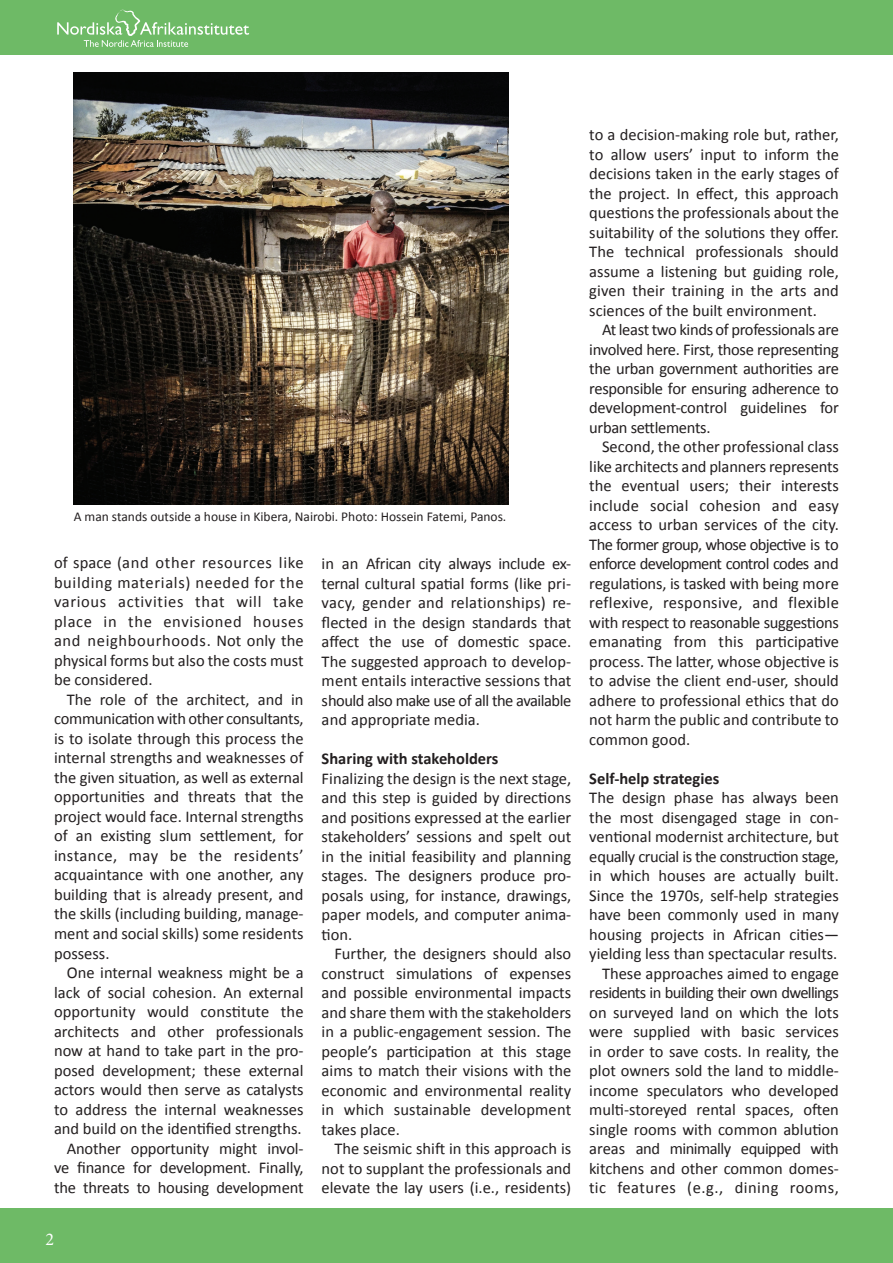
<style>
.page{position:relative;width:893px;height:1263px;background:#fff}
.page>*{position:absolute;margin:0;border:0;box-sizing:border-box;transform-origin:0 0}
.t1{font:18px "Minion Pro";color:#fff}
.t2{font:16.5px/19.5px "Calibri";color:#231f20;text-align:justify}
.t3{font:700 16.5px "Calibri";color:#231f20}
.t4{font:13.5px "Calibri";color:#231f20}
</style>
<div class="page">
<div style="left:0;top:0;width:893px;height:54px;background:#6eba66"></div>
<div style="left:0;top:1209px;width:893px;height:54px;background:#6eba66"></div>
<svg style="left:57px;top:10px;width:192px;height:37px"></svg>
<img style="left:74px;top:72px;width:435px;height:433px">
<p class="t4" style="left:74px;top:508px;width:434px">A man stands outside a house in Kibera, Nairobi. Photo: Hossein Fatemi, Panos.</p>
<p class="t2" style="left:54px;top:553px;width:251px">of space (and other resources like building materials) needed for the various activities that will take place in the envisioned houses and neighbourhoods. Not only the physical forms but also the costs must be considered.</p>
<p class="t2" style="left:54px;top:690px;width:251px;text-indent:13px">The role of the architect, and in communication with other consultants, is to isolate through this process the internal strengths and weaknesses of the given situation, as well as external opportunities and threats that the project would face. Internal strengths of an existing slum settlement, for instance, may be the residents’ acquaintance with one another, any building that is already present, and the skills (including building, manage&shy;ment and social skills) some residents possess.</p>
<p class="t2" style="left:54px;top:963px;width:251px;text-align:right">One internal weakness might be a lack of social cohesion. An external opportunity would constitute the architects and other professionals now at hand to take part in the pro&shy;posed development; these external actors would then serve as catalysts to address the internal weaknesses and build on the identified strengths.<br>Another opportunity might invol&shy;ve finance for development. Finally, the threats to housing development</p>
<p class="t1" style="left:45px;top:1227px;width:10px">2</p>
<p class="t2" style="left:322px;top:554px;width:251px">in an African city always include ex&shy;ternal cultural spatial forms (like pri&shy;vacy, gender and relationships) re&shy;flected in the design standards that affect the use of domestic space.<br>The suggested approach to develop&shy;ment entails interactive sessions that should also make use of all the available and appropriate media.</p>
<p class="t3" style="left:322px;top:748px;width:178px">Sharing with stakeholders</p>
<p class="t2" style="left:322px;top:768px;width:251px">Finalizing the design is the next stage, and this step is guided by directions and positions expressed at the earlier stakeholders’ sessions and spelt out in the initial feasibility and planning stages. The designers produce pro&shy;posals using, for instance, drawings, paper models, and computer anima&shy;tion.</p>
<p class="t2" style="left:322px;top:944px;width:251px;text-indent:13px">Further, the designers should also construct simulations of expenses and possible environmental impacts and share them with the stakeholders in a public-engagement session. The people’s participation at this stage aims to match their visions with the economic and environmental reality in which sustainable development takes place.</p>
<p class="t2" style="left:322px;top:1139px;width:251px;text-indent:13px">The seismic shift in this approach is not to supplant the professionals and elevate the lay users (i.e., residents)</p>
<p class="t2" style="left:589px;top:125px;width:251px">to a decision-making role but, rather, to allow users’ input to inform the decisions taken in the early stages of the project. In effect, this approach questions the professionals about the suitability of the solutions they offer.<br>The technical professionals should assume a listening but guiding role, given their training in the arts and sciences of the built environment.</p>
<p class="t2" style="left:589px;top:320px;width:251px;text-indent:13px">At least two kinds of professionals are involved here. First, those representing the urban government authorities are responsible for ensuring adherence to development-control guidelines for urban settlements.</p>
<p class="t2" style="left:589px;top:437px;width:251px;text-indent:13px">Second, the other professional class like architects and planners represents the eventual users; their interests include social cohesion and easy access to urban services of the city.<br>The former group, whose objective is to enforce development control codes and regulations, is tasked with being more reflexive, responsive, and flexible with respect to reasonable suggestions emanating from this participative process. The latter, whose objective is to advise the client end-user, should adhere to professional ethics that do not harm the public and contribute to common good.</p>
<p class="t3" style="left:589px;top:768px;width:132px">Self-help strategies</p>
<p class="t2" style="left:589px;top:788px;width:251px;text-align:right">The design phase has always been the most disengaged stage in con&shy;ventional modernist architecture, but equally crucial is the construction stage, in which houses are actually built.<br>Since the 1970s, self-help strategies have been commonly used in many housing projects in African cities— yielding less than spectacular results.<br>These approaches aimed to engage residents in building their own dwellings on surveyed land on which the lots were supplied with basic services in order to save costs. In reality, the plot owners sold the land to middle&shy;income speculators who developed multi-storeyed rental spaces, often single rooms with common ablution areas and minimally equipped with kitchens and other common domes&shy;tic features (e.g., dining rooms,</p>
</div>
